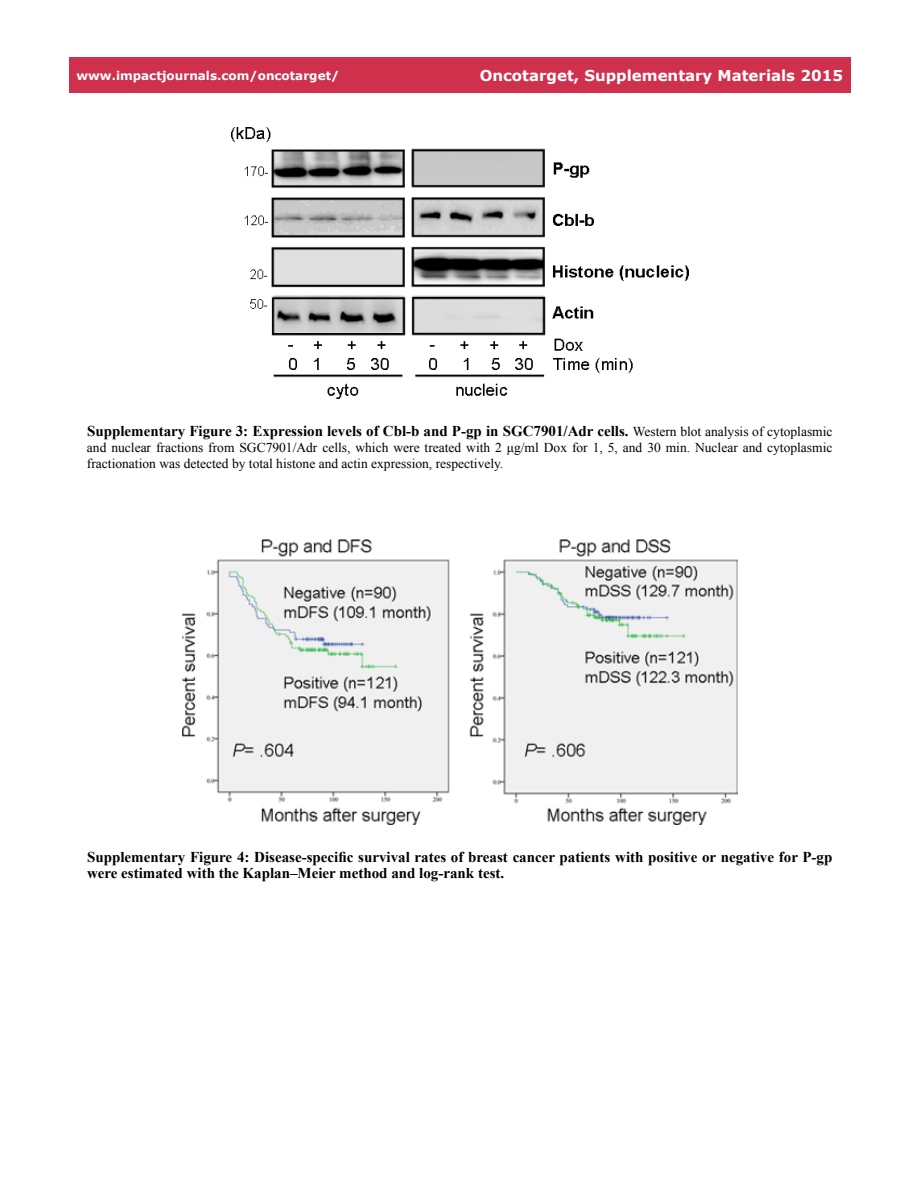
<style>
.page{position:relative;width:918px;height:1188px;background:#fff}
.page>*{position:absolute;margin:0;border:0;box-sizing:border-box;transform-origin:0 0}
.t1{font:700 15px/16.2px "Times New Roman";color:#000}
.t2{font:700 15px "Verdana";color:#fff}
.t3{font:13.5px/16.2px "Times New Roman";color:#000}
.t4{font:700 12px "Verdana";color:#fff}
.s1{font-weight:400;font-size:13.5px}
</style>
<div class="page">
<div style="left:69px;top:57px;width:781px;height:36px;background:#cf314c"></div>
<img style="left:231px;top:127px;width:457px;height:271px">
<img style="left:182px;top:540px;width:555px;height:284px">
<p class="t4" style="left:76px;top:67px;width:264px">www.impactjournals.com/oncotarget/</p>
<p class="t2" style="left:480px;top:66px;width:365px">Oncotarget, Supplementary Materials 2015</p>
<p class="t1" style="left:87px;top:422px;width:747px">Supplementary Figure 3: Expression levels of Cbl-b and P-gp in SGC7901/Adr cells. <span class="s1">Western blot analysis of cytoplasmic</span></p>
<p class="t3" style="left:87px;top:439px;width:747px">and nuclear fractions from SGC7901/Adr cells, which were treated with 2 μg/ml Dox for 1, 5, and 30 min. Nuclear and cytoplasmic fractionation was detected by total histone and actin expression, respectively.</p>
<p class="t1" style="left:87px;top:848px;width:747px">Supplementary Figure 4: Disease-specific survival rates of breast cancer patients with positive or negative for P-gp were estimated with the Kaplan–Meier method and log-rank test.</p>
</div>
